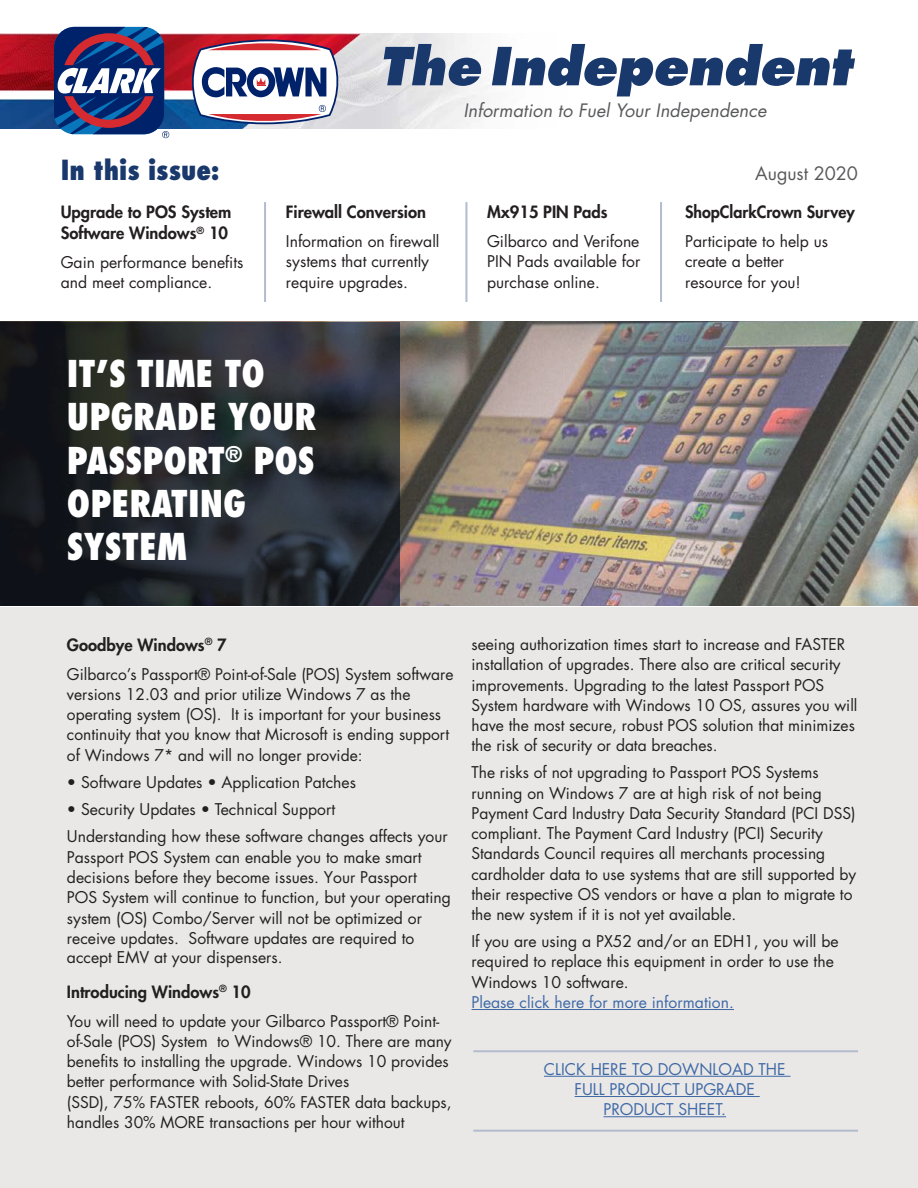
<style>
.page{position:relative;width:918px;height:1188px;background:#fff}
.page>*{position:absolute;margin:0;border:0;box-sizing:border-box;transform-origin:0 0}
.t1{font:italic 800 51px "Futura Std";letter-spacing:-.01em;color:#19386c}
.t2{font:800 condensed 36px/43.2px "Futura Std";color:#fff}
.t3{font:800 condensed 27px "Futura Std";color:#19386c}
.t4{font:italic 18px "Futura Std";letter-spacing:.005em;color:#58595b}
.t5{font:18px "Futura Std";color:#58595b}
.t6{font:800 16.5px/21px "Futura Std";color:#231f20}
.t7{font:15.75px/20.2px "Futura Std";color:#231f20}
.t8{font:15.75px/20.2px "Futura Std";color:#3e69a6;text-align:center}
</style>
<div class="page">
<div style="left:0;top:608px;width:918px;height:580px;background:#eae8e7"></div>
<img style="left:0;top:34px;width:496px;height:95px">
<svg style="left:54px;top:27px;width:115px;height:111px"></svg>
<svg style="left:189px;top:37px;width:152px;height:89px"></svg>
<img style="left:400px;top:322px;width:518px;height:283px">
<hr style="left:472px;top:1009px;width:262px;height:1px;background:#3e69a6">
<hr style="left:544px;top:1076px;width:246px;height:1px;background:#3e69a6">
<hr style="left:575px;top:1096px;width:185px;height:1px;background:#3e69a6">
<hr style="left:603px;top:1116px;width:123px;height:1px;background:#3e69a6">
<hr style="left:473px;top:1130px;width:385px;height:2px;background:#b2bccf">
<hr style="left:473px;top:1050px;width:385px;height:2px;background:#b2bccf">
<hr style="left:264px;top:202px;width:2px;height:100px;background:#b2bccf">
<hr style="left:465px;top:202px;width:2px;height:100px;background:#b2bccf">
<hr style="left:660px;top:202px;width:2px;height:100px;background:#b2bccf">
<svg style="left:0;top:322px;width:400px;height:283px;background:#24272c"></svg>
<h1 class="t1" style="left:379px;top:34px;width:473px">The Independent</h1>
<p class="t4" style="left:463px;top:99px;width:305px">Information to Fuel Your Independence</p>
<h3 class="t3" style="left:61px;top:154px;width:160px">In this issue:</h3>
<p class="t5" style="left:755px;top:162px;width:104px">August 2020</p>
<p class="t6" style="left:61px;top:202px;width:172px">Upgrade to POS System<br>Software Windows<sup>®</sup> 10</p>
<p class="t7" style="left:61px;top:252px;width:184px">Gain performance benefits and meet compliance.</p>
<p class="t6" style="left:286px;top:202px;width:142px">Firewall Conversion</p>
<p class="t7" style="left:286px;top:231px;width:155px">Information on firewall systems that currently require upgrades.</p>
<h2 class="t2" style="left:67px;top:352px;width:251px">IT’S TIME TO<br>UPGRADE YOUR<br>PASSPORT<sup>®</sup> POS<br>OPERATING<br>SYSTEM</h2>
<p class="t6" style="left:487px;top:202px;width:122px">Mx915 PIN Pads</p>
<p class="t7" style="left:487px;top:231px;width:155px;text-align:justify">Gilbarco and Verifone PIN Pads available for purchase online.</p>
<p class="t6" style="left:685px;top:202px;width:171px">ShopClarkCrown Survey</p>
<p class="t7" style="left:685px;top:231px;width:144px">Participate to help us create a better resource for you!</p>
<p class="t6" style="left:67px;top:634px;width:161px">Goodbye Windows<sup>®</sup> 7</p>
<p class="t7" style="left:67px;top:664px;width:388px">Gilbarco’s Passport® Point-of-Sale (POS) System software versions 12.03 and prior utilize Windows 7 as the operating system (OS). It is important for your business continuity that you know that Microsoft is ending support of Windows 7* and will no longer provide:</p>
<p class="t7" style="left:67px;top:772px;width:291px">• Software Updates • Application Patches</p>
<p class="t7" style="left:67px;top:795px;width:382px;line-height:27.8px">• Security Updates • Technical Support<br>Understanding how these software changes affects your</p>
<p class="t7" style="left:67px;top:847px;width:386px">Passport POS System can enable you to make smart decisions before they become issues. Your Passport POS System will continue to function, but your operating system (OS) Combo/Server will not be optimized or receive updates. Software updates are required to accept EMV at your dispensers.</p>
<p class="t6" style="left:67px;top:981px;width:185px">Introducing Windows<sup>®</sup> 10</p>
<p class="t7" style="left:67px;top:1011px;width:386px">You will need to update your Gilbarco Passport® Point&shy;of-Sale (POS) System to Windows® 10. There are many benefits to installing the upgrade. Windows 10 provides better performance with Solid-State Drives<br>(SSD), 75% FASTER reboots, 60% FASTER data backups, handles 30% MORE transactions per hour without</p>
<p class="t7" style="left:472px;top:634px;width:387px">seeing authorization times start to increase and FASTER installation of upgrades. There also are critical security improvements. Upgrading to the latest Passport POS System hardware with Windows 10 OS, assures you will have the most secure, robust POS solution that minimizes the risk of security or data breaches.</p>
<p class="t7" style="left:472px;top:763px;width:386px">The risks of not upgrading to Passport POS Systems running on Windows 7 are at high risk of not being Payment Card Industry Data Security Standard (PCI DSS) compliant. The Payment Card Industry (PCI) Security Standards Council requires all merchants processing cardholder data to use systems that are still supported by their respective OS vendors or have a plan to migrate to the new system if it is not yet available.</p>
<p class="t7" style="left:472px;top:931px;width:369px">If you are using a PX52 and/or an EDH1, you will be required to replace this equipment in order to use the<br>Windows 10 software.</p>
<p class="t8" style="left:472px;top:992px;width:264px">Please click here for more information.</p>
<p class="t8" style="left:544px;top:1059px;width:243px">CLICK HERE TO DOWNLOAD THE<br>FULL PRODUCT UPGRADE<br>PRODUCT SHEET.</p>
</div>
